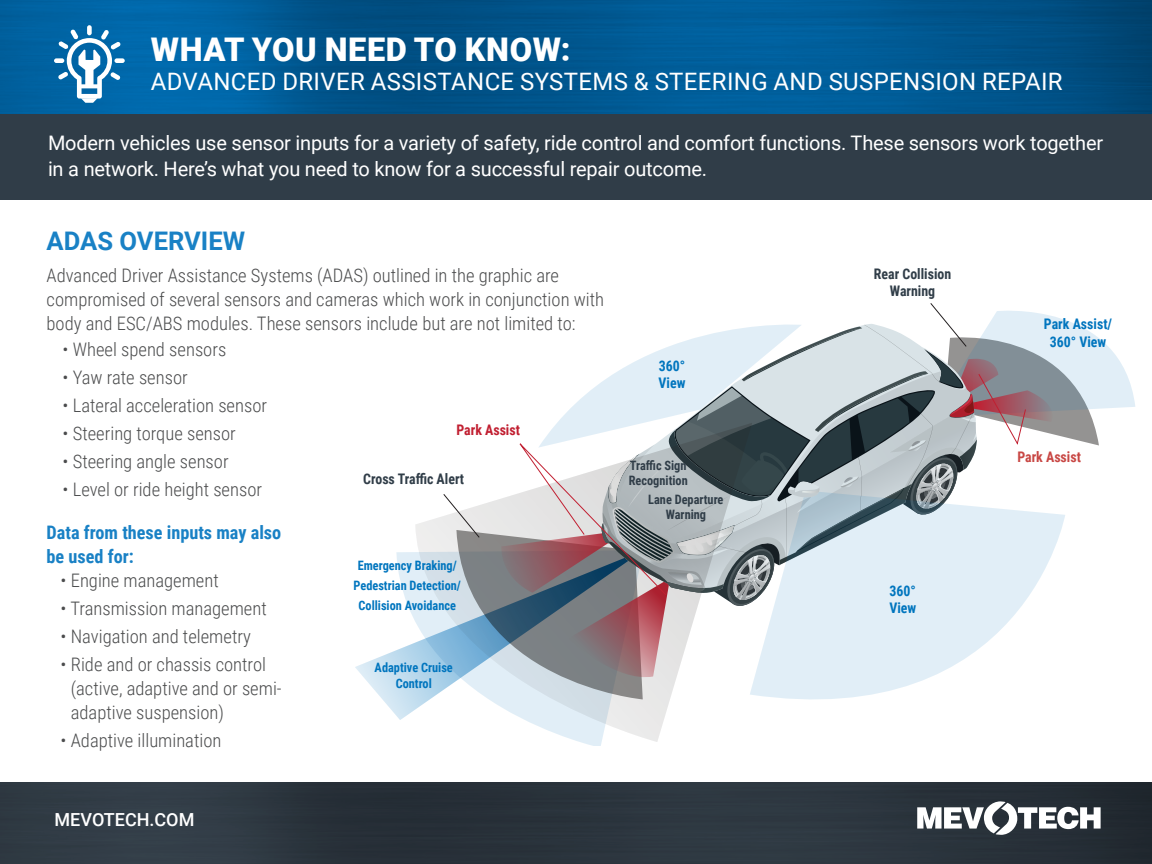
<style>
.page{position:relative;width:1152px;height:864px;background:#fff}
.page>*{position:absolute;margin:0;border:0;box-sizing:border-box;transform-origin:0 0}
.t1{font:900 32.6px "Roboto";letter-spacing:.015em;color:#fff}
.t2{font:700 25.6px "Roboto";color:#1981c5}
.t3{font:24px "Roboto";letter-spacing:.015em;color:#fff}
.t4{font:20px/26px "Roboto";letter-spacing:-.01em;color:#fff}
.t5{font:300 18.6px/24px "Roboto Condensed";color:#4b4c4d}
.t6{font:700 18.6px/24px "Roboto Condensed";color:#1981c5}
.t7{font:500 18px "Roboto";letter-spacing:.005em;color:#fff}
.t8{font:700 14.6px/17.4px "Roboto Condensed";color:#303d48;text-align:center;scale:.95 1}
.t9{font:700 14.6px/17.4px "Roboto Condensed";color:#0075be;scale:.95 1}
.t10{font:700 14.6px "Roboto Condensed";color:#c11f31;scale:.95 1}
.t11{font:700 14.6px "Roboto Condensed";color:#c84744;scale:.95 1}
.t12{font:700 13px/20.4px "Roboto Condensed";color:#0075be;text-align:center;scale:.95 1}
.t13{font:700 13px/15.6px "Roboto Condensed";color:#303d48;scale:.95 1}
</style>
<div class="page">
<svg style="left:0;top:0;width:1152px;height:114px;background:#005892"></svg>
<div style="left:0;top:114px;width:1152px;height:86px;background:#303d48"></div>
<div style="left:0;top:782px;width:1152px;height:82px;background:#2c363f"></div>
<svg style="left:917px;top:801px;width:184px;height:34px"></svg>
<div style="left:54px;top:58px;width:10px;height:5px;background:#fff;border-radius:2px"></div>
<div style="left:114px;top:58px;width:11px;height:5px;background:#fff;border-radius:2px"></div>
<div style="left:87px;top:25px;width:5px;height:10px;background:#fff;border-radius:2px"></div>
<svg style="left:58px;top:30px;width:62px;height:73px"></svg>
<svg style="left:355px;top:552px;width:60px;height:168px"></svg>
<svg style="left:415px;top:516px;width:255px;height:226px"></svg>
<svg style="left:443px;top:303px;width:692px;height:396px"></svg>
<h1 class="t1" style="left:151px;top:27px;width:421px">WHAT YOU NEED TO KNOW:</h1>
<p class="t3" style="left:151px;top:65px;width:913px">ADVANCED DRIVER ASSISTANCE SYSTEMS &amp; STEERING AND SUSPENSION REPAIR</p>
<p class="t4" style="left:48px;top:129px;width:1057px">Modern vehicles use sensor inputs for a variety of safety, ride control and comfort functions. These sensors work together in a network. Here’s what you need to know for a successful repair outcome.</p>
<h2 class="t2" style="left:47px;top:223px;width:200px">ADAS OVERVIEW</h2>
<p class="t5" style="left:47px;top:263px;width:559px">Advanced Driver Assistance Systems (ADAS) outlined in the graphic are compromised of several sensors and cameras which work in conjunction with body and ESC/ABS modules. These sensors include but are not limited to:</p>
<p class="t5" style="left:63px;top:337px;width:165px">• Wheel spend sensors</p>
<p class="t5" style="left:63px;top:365px;width:127px">• Yaw rate sensor</p>
<p class="t5" style="left:63px;top:393px;width:206px">• Lateral acceleration sensor</p>
<p class="t5" style="left:63px;top:421px;width:175px">• Steering torque sensor</p>
<p class="t5" style="left:63px;top:449px;width:168px">• Steering angle sensor</p>
<p class="t5" style="left:63px;top:477px;width:201px">• Level or ride height sensor</p>
<p class="t6" style="left:47px;top:519px;width:236px">Data from these inputs may also be used for:</p>
<p class="t5" style="left:61px;top:567px;width:160px">• Engine management</p>
<p class="t5" style="left:61px;top:595px;width:208px">• Transmission management</p>
<p class="t5" style="left:61px;top:623px;width:192px">• Navigation and telemetry</p>
<p class="t5" style="left:71px;top:651px;width:212px;text-indent:-10px">• Ride and or chassis control (active, adaptive and or semi&shy;adaptive suspension)</p>
<p class="t5" style="left:61px;top:727px;width:162px">• Adaptive illumination</p>
<p class="t10" style="left:456px;top:420px;width:68px">Park Assist</p>
<p class="t8" style="left:363px;top:469px;width:108px">Cross Traffic Alert</p>
<p class="t12" style="left:354px;top:554px;width:115px">Emergency Braking/<br>Pedestrian Detection/<br>Collision Avoidance</p>
<p class="t12" style="left:375px;top:659px;width:84px;line-height:15.6px">Adaptive Cruise<br>Control</p>
<p class="t7" style="left:54px;top:807px;width:142px">MEVOTECH.COM</p>
<p class="t9" style="left:659px;top:356px;width:30px">360°<br>View</p>
<p class="t13" style="left:629px;top:457px;width:64px">Traffic Sign<br>Recognition</p>
<p class="t13" style="left:648px;top:491px;width:81px;text-align:center">Lane Departure<br>Warning</p>
<p class="t8" style="left:874px;top:264px;width:83px">Rear Collision<br>Warning</p>
<p class="t9" style="left:889px;top:582px;width:30px">360°<br>View</p>
<p class="t9" style="left:1044px;top:315px;width:73px;text-align:center">Park Assist/<br>360° View</p>
<p class="t11" style="left:1017px;top:447px;width:68px">Park Assist</p>
</div>
